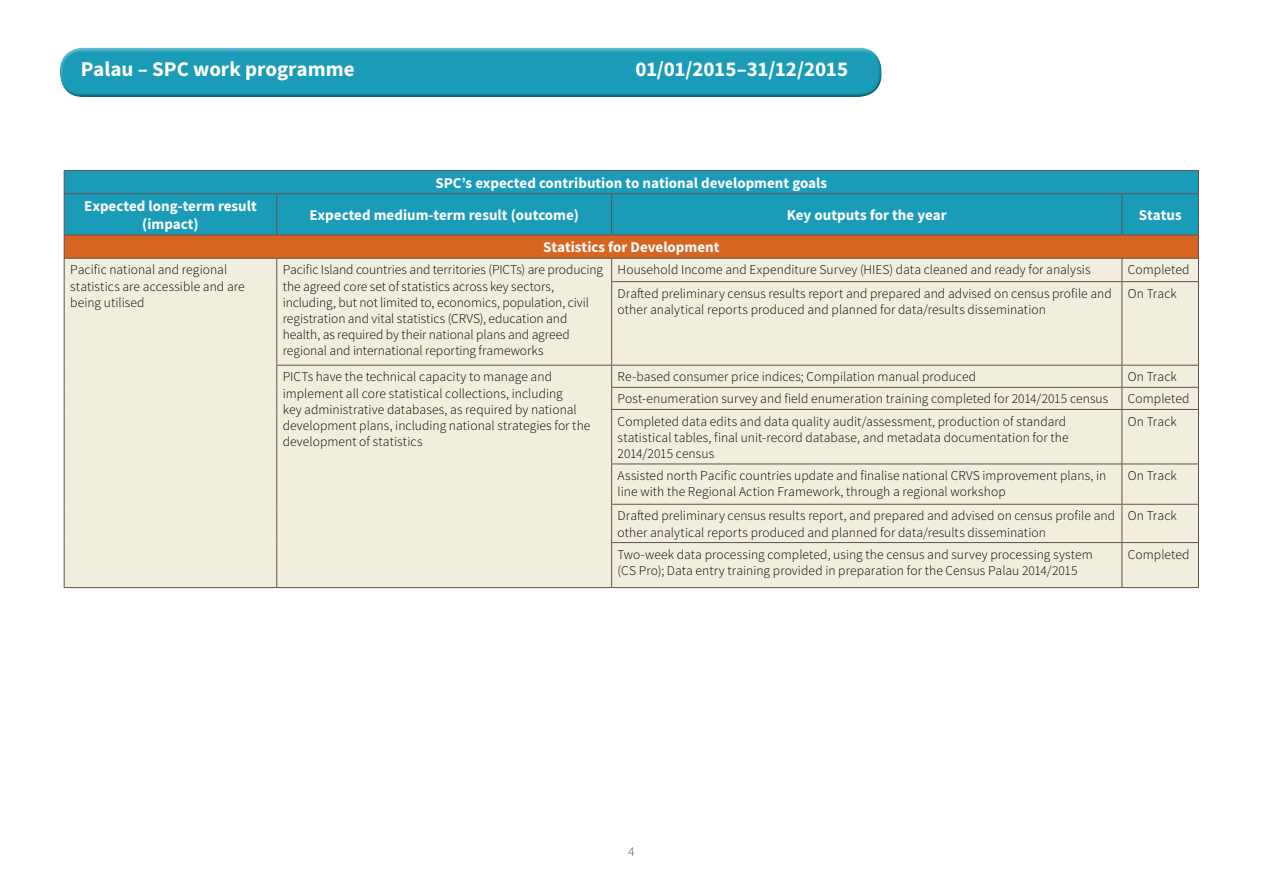
<style>
.page{position:relative;width:1263px;height:893px;background:#fff}
.page>*{position:absolute;margin:0;border:0;box-sizing:border-box;transform-origin:0 0}
.t1{font:700 21px "Source Sans Pro";letter-spacing:-.005em;color:#fff}
.t2{font:700 15px/18px "Source Sans Pro";color:#fff;text-align:center}
.t3{font:300 13.5px/16.2px "Source Sans Pro";letter-spacing:.005em;color:#000}
.t4{font:300 13.5px "Source Sans Pro";color:#575756}
</style>
<div class="page">
<div style="left:60px;top:47px;width:822px;height:41px;background:#fff;opacity:.45"></div>
<div style="left:60px;top:53px;width:822px;height:45px;background:#000;opacity:.45"></div>
<div style="left:65px;top:171px;width:1133px;height:64px;background:#1a9bb8"></div>
<div style="left:64px;top:235px;width:1134px;height:23px;background:#d76521"></div>
<div style="left:65px;top:259px;width:1133px;height:328px;background:#f2eede"></div>
<hr style="left:64px;top:193px;width:213px;height:1px;background:#64504f">
<hr style="left:277px;top:193px;width:335px;height:1px;background:#64504f">
<hr style="left:276px;top:194px;width:1px;height:41px;background:#64504f">
<hr style="left:612px;top:193px;width:510px;height:1px;background:#64504f">
<hr style="left:611px;top:194px;width:1px;height:41px;background:#64504f">
<svg style="left:276px;top:259px;width:1px;height:23px"></svg>
<svg style="left:611px;top:259px;width:1px;height:22px"></svg>
<svg style="left:1121px;top:259px;width:1px;height:22px"></svg>
<hr style="left:276px;top:282px;width:1px;height:83px;background:#64504f">
<hr style="left:611px;top:281px;width:511px;height:1px;background:#64504f">
<hr style="left:611px;top:282px;width:1px;height:83px;background:#64504f">
<hr style="left:1122px;top:281px;width:77px;height:1px;background:#64504f">
<hr style="left:1121px;top:282px;width:1px;height:83px;background:#64504f">
<hr style="left:276px;top:365px;width:336px;height:1px;background:#64504f">
<hr style="left:612px;top:365px;width:510px;height:1px;background:#64504f">
<hr style="left:1122px;top:365px;width:77px;height:1px;background:#64504f">
<svg style="left:276px;top:366px;width:1px;height:43px"></svg>
<hr style="left:611px;top:387px;width:511px;height:1px;background:#64504f">
<svg style="left:611px;top:366px;width:1px;height:43px"></svg>
<hr style="left:1122px;top:387px;width:77px;height:1px;background:#64504f">
<svg style="left:1121px;top:366px;width:1px;height:43px"></svg>
<hr style="left:276px;top:409px;width:1px;height:55px;background:#64504f">
<hr style="left:611px;top:409px;width:511px;height:1px;background:#64504f">
<hr style="left:611px;top:410px;width:1px;height:54px;background:#64504f">
<hr style="left:1122px;top:409px;width:77px;height:1px;background:#64504f">
<hr style="left:1121px;top:410px;width:1px;height:54px;background:#64504f">
<hr style="left:276px;top:464px;width:1px;height:40px;background:#64504f">
<hr style="left:611px;top:464px;width:511px;height:1px;background:#64504f">
<hr style="left:611px;top:464px;width:1px;height:40px;background:#64504f">
<hr style="left:1122px;top:464px;width:77px;height:1px;background:#64504f">
<hr style="left:1121px;top:464px;width:1px;height:40px;background:#64504f">
<hr style="left:276px;top:504px;width:1px;height:39px;background:#64504f">
<hr style="left:611px;top:504px;width:511px;height:1px;background:#64504f">
<hr style="left:611px;top:505px;width:1px;height:37px;background:#64504f">
<hr style="left:1122px;top:504px;width:77px;height:1px;background:#64504f">
<hr style="left:1121px;top:505px;width:1px;height:37px;background:#64504f">
<hr style="left:276px;top:543px;width:1px;height:44px;background:#64504f">
<hr style="left:611px;top:542px;width:511px;height:1px;background:#64504f">
<hr style="left:611px;top:543px;width:1px;height:44px;background:#64504f">
<hr style="left:1122px;top:542px;width:77px;height:1px;background:#64504f">
<hr style="left:1121px;top:543px;width:1px;height:44px;background:#64504f">
<hr style="left:64px;top:235px;width:213px;height:1px;background:#64504f">
<hr style="left:277px;top:235px;width:335px;height:1px;background:#64504f">
<hr style="left:612px;top:235px;width:510px;height:1px;background:#64504f">
<hr style="left:1122px;top:235px;width:77px;height:1px;background:#64504f">
<hr style="left:64px;top:282px;width:1px;height:83px;background:#64504f">
<hr style="left:1198px;top:282px;width:1px;height:83px;background:#64504f">
<svg style="left:64px;top:365px;width:1px;height:44px"></svg>
<svg style="left:1198px;top:366px;width:1px;height:43px"></svg>
<hr style="left:64px;top:409px;width:1px;height:55px;background:#64504f">
<hr style="left:1198px;top:410px;width:1px;height:54px;background:#64504f">
<hr style="left:64px;top:464px;width:1px;height:40px;background:#64504f">
<hr style="left:1198px;top:464px;width:1px;height:40px;background:#64504f">
<hr style="left:64px;top:504px;width:1px;height:39px;background:#64504f">
<hr style="left:1198px;top:505px;width:1px;height:37px;background:#64504f">
<hr style="left:64px;top:543px;width:1px;height:44px;background:#64504f">
<hr style="left:1198px;top:543px;width:1px;height:44px;background:#64504f">
<hr style="left:64px;top:587px;width:213px;height:1px;background:#64504f">
<hr style="left:277px;top:587px;width:335px;height:1px;background:#64504f">
<hr style="left:612px;top:587px;width:510px;height:1px;background:#64504f">
<hr style="left:1122px;top:587px;width:77px;height:1px;background:#64504f">
<svg style="left:64px;top:235px;width:1px;height:47px"></svg>
<svg style="left:1198px;top:235px;width:1px;height:46px"></svg>
<hr style="left:64px;top:258px;width:213px;height:1px;background:#64504f">
<hr style="left:277px;top:258px;width:335px;height:1px;background:#64504f">
<hr style="left:612px;top:258px;width:510px;height:1px;background:#64504f">
<hr style="left:1122px;top:258px;width:77px;height:1px;background:#64504f">
<hr style="left:1122px;top:193px;width:77px;height:1px;background:#64504f">
<hr style="left:1121px;top:194px;width:1px;height:41px;background:#64504f">
<hr style="left:64px;top:170px;width:213px;height:1px;background:#64504f">
<svg style="left:64px;top:171px;width:1px;height:22px"></svg>
<hr style="left:277px;top:170px;width:335px;height:1px;background:#64504f">
<hr style="left:612px;top:170px;width:510px;height:1px;background:#64504f">
<hr style="left:1122px;top:170px;width:77px;height:1px;background:#64504f">
<svg style="left:1198px;top:171px;width:1px;height:22px"></svg>
<hr style="left:64px;top:194px;width:1px;height:41px;background:#64504f">
<hr style="left:1198px;top:194px;width:1px;height:41px;background:#64504f">
<h1 class="t1" style="left:81px;top:56px;width:275px">Palau – SPC work programme</h1>
<h1 class="t1" style="left:635px;top:56px;width:214px">01/01/2015–31/12/2015</h1>
<p class="t2" style="left:435px;top:174px;width:393px">SPC’s expected contribution to national development goals</p>
<p class="t2" style="left:84px;top:198px;width:174px">Expected long-term result (impact)</p>
<p class="t2" style="left:309px;top:207px;width:271px">Expected medium-term result (outcome)</p>
<p class="t2" style="left:787px;top:207px;width:161px">Key outputs for the year</p>
<p class="t2" style="left:1139px;top:207px;width:44px">Status</p>
<p class="t2" style="left:543px;top:239px;width:178px">Statistics for Development</p>
<p class="t3" style="left:70px;top:262px;width:176px">Pacific national and regional statistics are accessible and are being utilised</p>
<p class="t3" style="left:283px;top:262px;width:322px">Pacific Island countries and territories (PICTs) are producing the agreed core set of statistics across key sectors, including, but not limited to, economics, population, civil registration and vital statistics (CRVS), education and health, as required by their national plans and agreed regional and international reporting frameworks</p>
<p class="t3" style="left:618px;top:262px;width:474px">Household Income and Expenditure Survey (HIES) data cleaned and ready for analysis</p>
<p class="t3" style="left:1128px;top:262px;width:63px">Completed</p>
<p class="t3" style="left:618px;top:285px;width:496px">Drafted preliminary census results report and prepared and advised on census profile and other analytical reports produced and planned for data/results dissemination</p>
<p class="t3" style="left:1128px;top:285px;width:50px">On Track</p>
<p class="t3" style="left:283px;top:369px;width:309px">PICTs have the technical capacity to manage and implement all core statistical collections, including<br>key administrative databases, as required by national development plans, including national strategies for the development of statistics</p>
<p class="t3" style="left:618px;top:369px;width:360px">Re-based consumer price indices; Compilation manual produced</p>
<p class="t3" style="left:1128px;top:369px;width:50px">On Track</p>
<p class="t3" style="left:618px;top:391px;width:492px">Post-enumeration survey and field enumeration training completed for 2014/2015 census</p>
<p class="t3" style="left:1128px;top:391px;width:63px">Completed</p>
<p class="t3" style="left:618px;top:413px;width:452px">Completed data edits and data quality audit/assessment, production of standard statistical tables, final unit-record database, and metadata documentation for the<br>2014/2015 census</p>
<p class="t3" style="left:1128px;top:413px;width:50px">On Track</p>
<p class="t3" style="left:618px;top:468px;width:490px">Assisted north Pacific countries update and finalise national CRVS improvement plans, in line with the Regional Action Framework, through a regional workshop</p>
<p class="t3" style="left:1128px;top:468px;width:50px">On Track</p>
<p class="t3" style="left:618px;top:508px;width:499px">Drafted preliminary census results report, and prepared and advised on census profile and other analytical reports produced and planned for data/results dissemination</p>
<p class="t3" style="left:1128px;top:508px;width:50px">On Track</p>
<p class="t3" style="left:618px;top:546px;width:476px">Two-week data processing completed, using the census and survey processing system (CS Pro); Data entry training provided in preparation for the Census Palau 2014/2015</p>
<p class="t3" style="left:1128px;top:546px;width:63px">Completed</p>
<p class="t4" style="left:628px;top:844px;width:8px">4</p>
</div>
